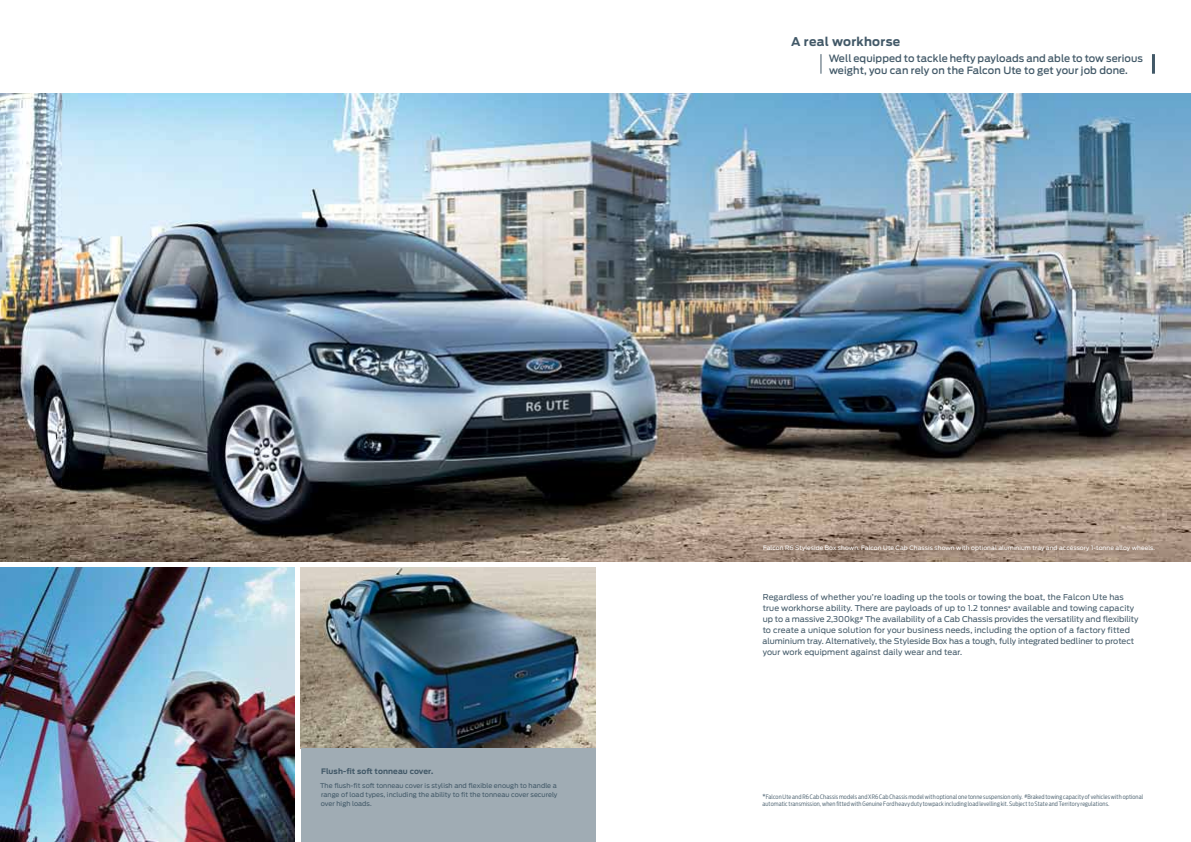
<style>
.page{position:relative;width:1191px;height:842px;background:#fff}
.page>*{position:absolute;margin:0;border:0;box-sizing:border-box;transform-origin:0 0}
.feature_heads_level{font:700 12px "Ford Antenna";letter-spacing:.025em;color:#425968}
.feature_copy_level_2{font:500 10px/12px "Ford Antenna";letter-spacing:.01em;color:#425968}
.Floating_Copy{font:8px/11px "Ford Antenna";color:#425968}
.Slate_Box_Copy{font:700 7.5px "Ford Antenna";letter-spacing:.015em;color:#425968}
.Slate_Box_Copy-2{font:6.5px/9.2px "Ford Antenna";letter-spacing:.01em;color:#425968;text-align:justify}
.disclaimer{font:300 6px/6.5px "Ford Antenna Cond";letter-spacing:.02em;color:#425968}
.Captions{font:6px "Ford Antenna";letter-spacing:.015em;color:#fff}
.s1{font-size:7px}
</style>
<div class="page">
<img style="left:0;top:567px;width:294px;height:275px">
<img style="left:300px;top:567px;width:295px;height:181px">
<img style="left:0;top:94px;width:1191px;height:467px">
<div style="left:300px;top:748px;width:295px;height:94px;background:#a0acb4"></div>
<svg style="left:820px;top:54px;width:1px;height:20px"></svg>
<hr style="left:1152px;top:54px;width:3px;height:20px;background:#425968">
<p class="Slate_Box_Copy" style="left:321px;top:765px;width:114px">Flush-fit soft tonneau cover.</p>
<p class="Slate_Box_Copy-2" style="left:320px;top:780px;width:239px">The flush-fit soft tonneau cover is stylish and flexible enough to handle a range of load types, including the ability to fit the tonneau cover securely over high loads.</p>
<p class="feature_heads_level" style="left:791px;top:30px;width:110px">A real workhorse</p>
<p class="feature_copy_level_2" style="left:828px;top:51px;width:316px">Well equipped to tackle hefty payloads and able to tow serious weight, you can rely on the Falcon Ute to get your job done.</p>
<p class="Captions" style="left:763px;top:543px;width:393px">Falcon R6 Styleside Box shown. Falcon Ute Cab Chassis shown with optional aluminium tray and accessory 1-tonne alloy wheels.</p>
<p class="Floating_Copy" style="left:762px;top:591px;width:377px">Regardless of whether you’re loading up the tools or towing the boat, the Falcon Ute has true workhorse ability. There are payloads of up to 1.2 tonnes<sup>*</sup> available and towing capacity up to a massive 2,300kg.<sup>#</sup> The availability of a Cab Chassis provides the versatility and flexibility to create a unique solution for your business needs, including the option of a factory fitted aluminium tray. Alternatively, the Styleside Box has a tough, fully integrated bedliner to protect your work equipment against daily wear and tear.</p>
<p class="disclaimer" style="left:762px;top:793px;width:382px"><span class="s1">*</span>Falcon Ute and R6 Cab Chassis models and XR6 Cab Chassis model with optional one tonne suspension only. <sup>#</sup>Braked towing capacity of vehicles with optional automatic transmission, when fitted with Genuine Ford heavy duty towpack including load levelling kit. Subject to State and Territory regulations.</p>
</div>
